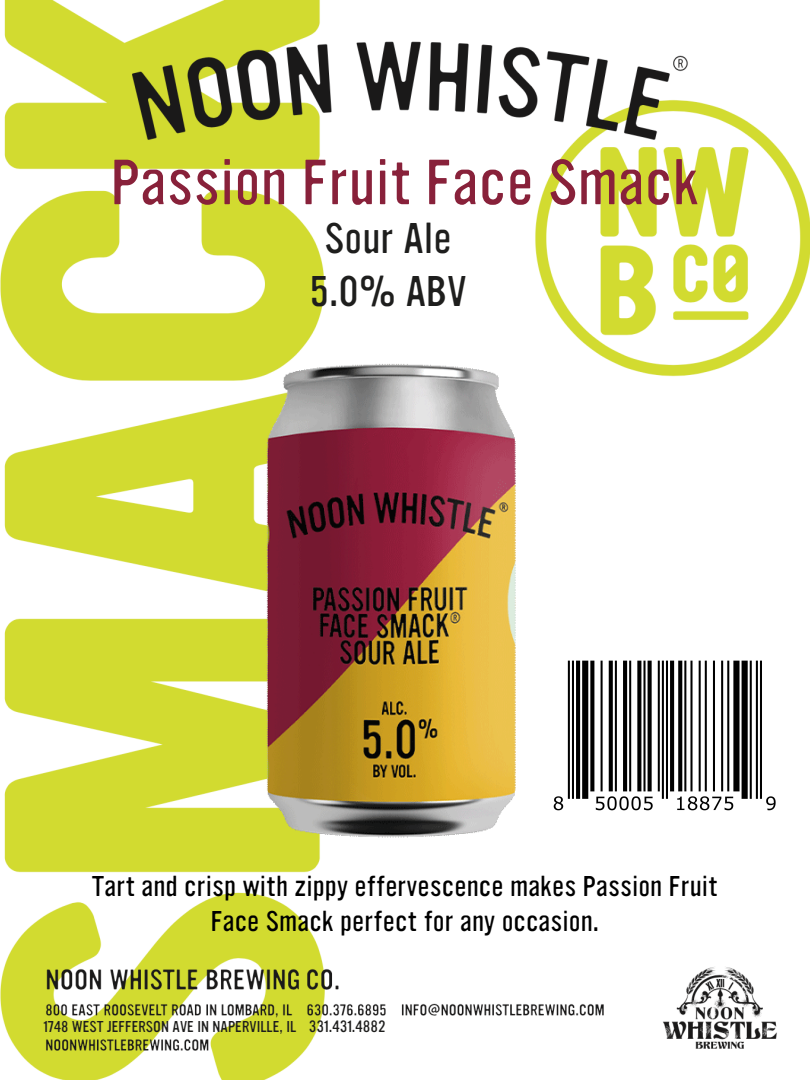
<style>
.page{position:relative;width:810px;height:1080px;background:#fff}
.page>*{position:absolute;margin:0;border:0;box-sizing:border-box;transform-origin:0 0}
.t1{font:300 55.62px "YWFT Ultramagnetic";color:#88213a}
.t2{font:300 37.5px "YWFT Ultramagnetic";color:#1e1e1d}
.t3{font:300 25px/34.7px "YWFT Ultramagnetic";color:#000;text-align:center}
.t4{font:300 14.38px "YWFT Ultramagnetic";color:#1e1e1d}
.t5{font:300 13.75px "YWFT Ultramagnetic";color:#1e1e1d}
</style>
<div class="page">
<img style="left:0;top:0;width:810px;height:1080px">
<img style="left:192px;top:363px;width:387px;height:479px">
<img style="left:539px;top:650px;width:252px;height:176px">
<p class="t1" style="left:111px;top:142px;width:590px">Passion Fruit Face Smack</p>
<p class="t2" style="left:325px;top:211px;width:129px">Sour Ale</p>
<p class="t2" style="left:310px;top:264px;width:158px">5.0% ABV</p>
<p class="t3" style="left:92px;top:869px;width:628px">Tart and crisp with zippy effervescence makes Passion Fruit<br>Face Smack perfect for any occasion.</p>
<p class="t5" style="left:43px;top:1017px;width:254px">1748 WEST JEFFERSON AVE IN NAPERVILLE, IL</p>
<p class="t4" style="left:309px;top:1016px;width:78px">331.431.4882</p>
</div>
